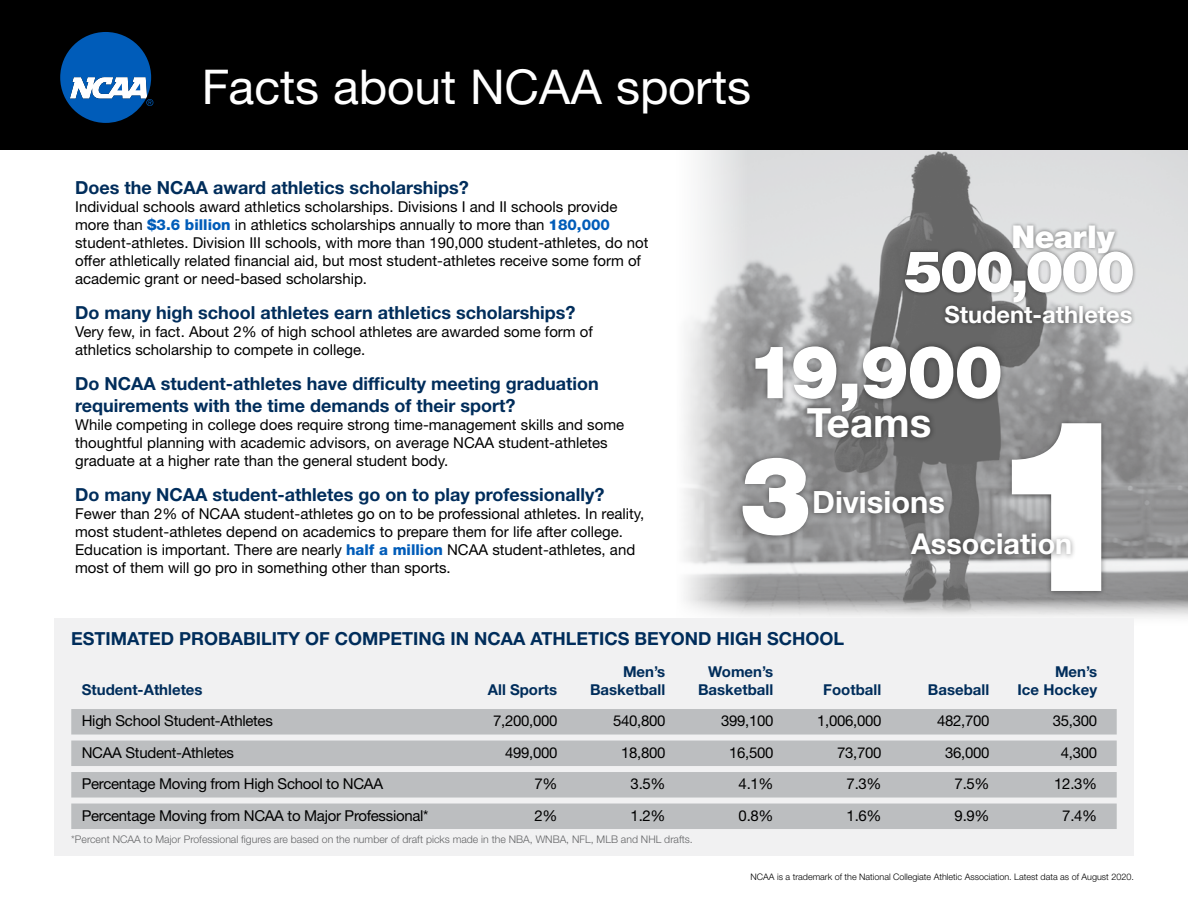
<style>
.page{position:relative;width:1188px;height:918px;background:#fff}
.page>*{position:absolute;margin:0;border:0;box-sizing:border-box;transform-origin:0 0}
.t1{font:900 240.9px "Helvetica Neue LT Std";color:#fff}
.t2{font:900 108.9px "Helvetica Neue LT Std";color:#fff}
.t3{font:900 73.5px "Helvetica Neue LT Std";color:#fff}
.t4{font:900 57.6px "Helvetica Neue LT Std";letter-spacing:-.05em;color:#fff}
.t5{font:48px "Helvetica Neue LT Std";color:#fff}
.t6{font:700 40.35px "Helvetica Neue LT Std";color:#fff}
.t7{font:900 31.5px "Helvetica Neue LT Std";letter-spacing:-.01em;color:#fff}
.t8{font:700 30.75px "Helvetica Neue LT Std";color:#fff}
.t9{font:700 28.8px "Helvetica Neue LT Std";color:#fff}
.t10{font:700 23.7px "Helvetica Neue LT Std";color:#fff}
.t11{font:700 18px/21.6px "Helvetica Neue LT Std";color:#002d5b}
.t12{font:15px/18px "Helvetica Neue LT Std";color:#000}
.t13{font:15px "Helvetica Neue LT Std";letter-spacing:-.02em;color:#000}
.t14{font:700 15px "Helvetica Neue LT Std";color:#002d5b}
.t15{font:300 10.5px "Helvetica Neue LT Std";color:#636466}
.t16{font:300 9px "Helvetica Neue LT Std";color:#000}
.s1{font-weight:800;color:#005cb9}
</style>
<div class="page">
<img style="left:765px;top:149px;width:423px;height:445px">
<svg style="left:603px;top:149px;width:162px;height:445px"></svg>
<svg style="left:684px;top:594px;width:504px;height:24px"></svg>
<div style="left:0;top:0;width:1188px;height:149px;background:#000"></div>
<svg style="left:60px;top:32px;width:93px;height:91px"></svg>
<div style="left:902px;top:222px;width:235px;height:84px;background:#000;opacity:.45"></div>
<div style="left:941px;top:302px;width:195px;height:26px;background:#000;opacity:.45"></div>
<div style="left:750px;top:341px;width:257px;height:76px;background:#000;opacity:.45"></div>
<div style="left:802px;top:401px;width:134px;height:42px;background:#000;opacity:.45"></div>
<div style="left:736px;top:453px;width:78px;height:88px;background:#000;opacity:.45"></div>
<div style="left:809px;top:485px;width:141px;height:35px;background:#000;opacity:.45"></div>
<div style="left:1006px;top:418px;width:101px;height:179px;background:#000;opacity:.45"></div>
<div style="left:905px;top:528px;width:172px;height:33px;background:#000;opacity:.45"></div>
<div style="left:54px;top:618px;width:1080px;height:238px;background:#f1f1f2"></div>
<div style="left:71px;top:709px;width:1046px;height:26px;background:#bcbec0"></div>
<div style="left:71px;top:741px;width:1046px;height:25px;background:#bcbec0"></div>
<div style="left:71px;top:772px;width:1046px;height:26px;background:#bcbec0"></div>
<div style="left:71px;top:804px;width:1046px;height:25px;background:#bcbec0"></div>
<h3 class="t5" style="left:202px;top:58px;width:551px">Facts about NCAA sports</h3>
<p class="t11" style="left:75px;top:177px;width:395px">Does the NCAA award athletics scholarships?</p>
<p class="t12" style="left:75px;top:198px;width:575px">Individual schools award athletics scholarships. Divisions I and II schools provide more than <span class="s1">$3.6 billion</span> in athletics scholarships annually to more than <span class="s1">180,000 </span>student-athletes. Division III schools, with more than 190,000 student-athletes, do not offer athletically related financial aid, but most student-athletes receive some form of academic grant or need-based scholarship.</p>
<p class="t11" style="left:75px;top:302px;width:502px">Do many high school athletes earn athletics scholarships?</p>
<p class="t12" style="left:75px;top:323px;width:519px">Very few, in fact. About 2% of high school athletes are awarded some form of athletics scholarship to compete in college.</p>
<p class="t11" style="left:75px;top:373px;width:525px">Do NCAA student-athletes have difficulty meeting graduation requirements with the time demands of their sport?</p>
<p class="t12" style="left:75px;top:416px;width:551px">While competing in college does require strong time-management skills and some thoughtful planning with academic advisors, on average NCAA student-athletes graduate at a higher rate than the general student body.</p>
<p class="t11" style="left:75px;top:484px;width:531px">Do many NCAA student-athletes go on to play professionally?</p>
<p class="t12" style="left:75px;top:505px;width:571px">Fewer than 2% of NCAA student-athletes go on to be professional athletes. In reality, most student-athletes depend on academics to prepare them for life after college.<br>Education is important. There are nearly <span class="s1">half a million</span> NCAA student-athletes, and most of them will go pro in something other than sports.</p>
<h3 class="t7" style="left:1012px;top:218px;width:105px">Nearly</h3>
<h3 class="t4" style="left:904px;top:237px;width:232px">500,000</h3>
<h3 class="t10" style="left:944px;top:300px;width:190px">Student-athletes</h3>
<h3 class="t3" style="left:747px;top:328px;width:258px">19,900</h3>
<h3 class="t6" style="left:807px;top:397px;width:126px">Teams</h3>
<h1 class="t1" style="left:984px;top:361px;width:162px">1</h1>
<h2 class="t2" style="left:739px;top:431px;width:74px">3</h2>
<h3 class="t8" style="left:812px;top:483px;width:134px">Divisions</h3>
<h3 class="t9" style="left:911px;top:526px;width:163px">Association</h3>
<p class="t11" style="left:71px;top:628px;width:775px">ESTIMATED PROBABILITY OF COMPETING IN NCAA ATHLETICS BEYOND HIGH SCHOOL</p>
<p class="t14" style="left:623px;top:662px;width:44px">Men’s</p>
<p class="t14" style="left:708px;top:662px;width:66px">Women’s</p>
<p class="t14" style="left:1055px;top:662px;width:44px">Men’s</p>
<p class="t14" style="left:82px;top:680px;width:122px">Student-Athletes</p>
<p class="t14" style="left:488px;top:680px;width:71px">All Sports</p>
<p class="t14" style="left:590px;top:680px;width:77px">Basketball</p>
<p class="t14" style="left:698px;top:680px;width:77px">Basketball</p>
<p class="t14" style="left:823px;top:680px;width:60px">Football</p>
<p class="t14" style="left:928px;top:680px;width:63px">Baseball</p>
<p class="t14" style="left:1018px;top:680px;width:81px">Ice Hockey</p>
<p class="t13" style="left:82px;top:712px;width:193px">High School Student-Athletes</p>
<p class="t12" style="left:493px;top:712px;width:66px">7,200,000</p>
<p class="t12" style="left:613px;top:712px;width:54px">540,800</p>
<p class="t12" style="left:721px;top:712px;width:54px">399,100</p>
<p class="t12" style="left:817px;top:712px;width:66px">1,006,000</p>
<p class="t12" style="left:937px;top:712px;width:54px">482,700</p>
<p class="t12" style="left:1053px;top:712px;width:46px">35,300</p>
<p class="t13" style="left:82px;top:744px;width:154px">NCAA Student-Athletes</p>
<p class="t12" style="left:505px;top:743px;width:54px">499,000</p>
<p class="t12" style="left:621px;top:743px;width:46px">18,800</p>
<p class="t12" style="left:729px;top:743px;width:46px">16,500</p>
<p class="t12" style="left:837px;top:743px;width:46px">73,700</p>
<p class="t12" style="left:945px;top:743px;width:46px">36,000</p>
<p class="t12" style="left:1061px;top:743px;width:38px">4,300</p>
<p class="t13" style="left:82px;top:775px;width:303px">Percentage Moving from High School to NCAA</p>
<p class="t12" style="left:535px;top:775px;width:25px">7%</p>
<p class="t12" style="left:631px;top:775px;width:36px">3.5%</p>
<p class="t12" style="left:739px;top:775px;width:36px">4.1%</p>
<p class="t12" style="left:847px;top:775px;width:36px">7.3%</p>
<p class="t12" style="left:955px;top:775px;width:36px">7.5%</p>
<p class="t12" style="left:1054px;top:775px;width:44px">12.3%</p>
<p class="t13" style="left:82px;top:807px;width:348px">Percentage Moving from NCAA to Major Professional*</p>
<p class="t12" style="left:535px;top:806px;width:25px">2%</p>
<p class="t12" style="left:631px;top:806px;width:36px">1.2%</p>
<p class="t12" style="left:739px;top:806px;width:36px">0.8%</p>
<p class="t12" style="left:847px;top:806px;width:36px">1.6%</p>
<p class="t12" style="left:955px;top:806px;width:36px">9.9%</p>
<p class="t12" style="left:1062px;top:806px;width:36px">7.4%</p>
<p class="t15" style="left:71px;top:833px;width:623px">*Percent NCAA to Major Professional figures are based on the number of draft picks made in the NBA, WNBA, NFL, MLB and NHL drafts.</p>
<p class="t16" style="left:751px;top:871px;width:385px">NCAA is a trademark of the National Collegiate Athletic Association. Latest data as of August 2020.</p>
</div>
